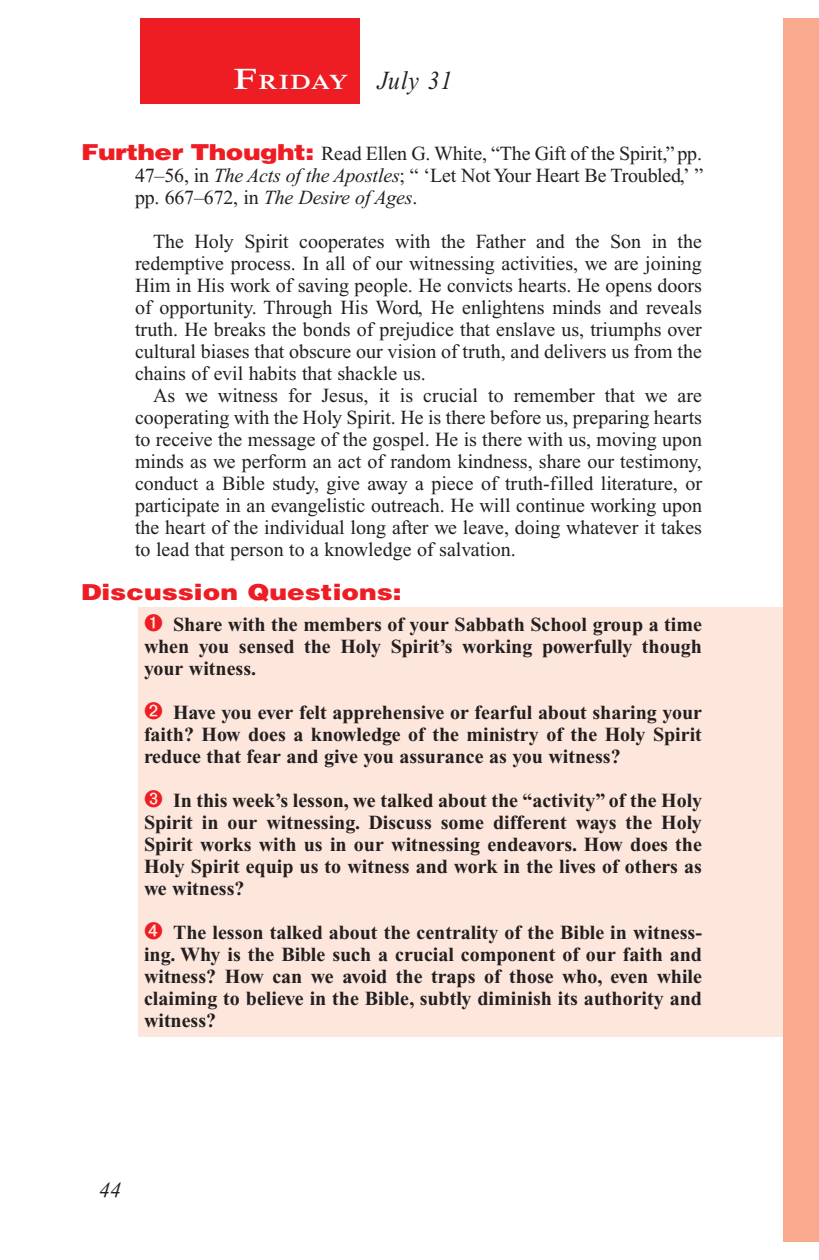
<style>
.page{position:relative;width:819px;height:1260px;background:#fff}
.page>*{position:absolute;margin:0;border:0;box-sizing:border-box;transform-origin:0 0}
.Lesson_Dates{font:italic 26px "Times New Roman PS Std";letter-spacing:.045em;color:#231f20;scale:.9 1}
.Question{font:900 22px "Helvetica LT Std";color:#ee1d23;scale:1.2 1}
.t1{font:italic 22px "Times New Roman PS Std";color:#231f20}
.Daily_Header{font:600 21px "Times NRMT Std";letter-spacing:.035em;color:#fff;scale:1.1 1}
.Numbered_Bullet_List{font:700 20px/22px "Times New Roman PS Std";color:#231f20;text-align:justify}
.Body{font:20px/22px "Times New Roman PS Std";color:#231f20;text-align:justify}
.Body_SB{font:20px/22px "Times New Roman PS Std";color:#231f20;text-align:justify}
.Question_NO_SB{font:20px/22px "Times New Roman PS Std";letter-spacing:-.01em;color:#231f20;text-align:justify}
.s1{font-size:30px}
.s2{font-family:"Helvetica LT Std";font-weight:900;font-size:22px;color:#ee1d23}
.s3{font-style:italic}
</style>
<div class="page">
<div style="left:783px;top:18px;width:36px;height:1224px;background:#f8a98e"></div>
<div style="left:140px;top:18px;width:220px;height:86px;background:#ee1d23"></div>
<div style="left:139px;top:607px;width:644px;height:429px;background:#fde7dc"></div>
<p class="Daily_Header" style="left:234px;top:70px;width:106px"><span class="s1">F</span>riday</p>
<p class="Lesson_Dates" style="left:378px;top:66px;width:85px">July 31</p>
<p class="Question_NO_SB" style="left:135px;top:142px;width:570px;text-indent:-54px"><span class="s2">Further Thought:</span> Read Ellen G. White, “The Gift of the Spirit,” pp.<br>47–56, in <span class="s3">The Acts of the Apostles</span>; “ ‘Let Not Your Heart Be Troubled,’ ” pp. 667–672, in <span class="s3">The Desire of Ages</span>.</p>
<p class="Body_SB" style="left:135px;top:230px;width:569px;text-indent:18px">The Holy Spirit cooperates with the Father and the Son in the redemptive process. In all of our witnessing activities, we are joining Him in His work of saving people. He convicts hearts. He opens doors of opportunity. Through His Word, He enlightens minds and reveals truth. He breaks the bonds of prejudice that enslave us, triumphs over cultural biases that obscure our vision of truth, and delivers us from the chains of evil habits that shackle us.</p>
<p class="Body" style="left:135px;top:384px;width:569px;text-indent:18px">As we witness for Jesus, it is crucial to remember that we are cooperating with the Holy Spirit. He is there before us, preparing hearts to receive the message of the gospel. He is there with us, moving upon minds as we perform an act of random kindness, share our testimony, conduct a Bible study, give away a piece of truth-filled literature, or participate in an evangelistic outreach. He will continue working upon the heart of the individual long after we leave, doing whatever it takes to lead that person to a knowledge of salvation.</p>
<p class="Question" style="left:81px;top:578px;width:269px">Discussion Questions:</p>
<p class="Numbered_Bullet_List" style="left:144px;top:613px;width:559px;text-indent:29px">Share with the members of your Sabbath School group a time when you sensed the Holy Spirit’s working powerfully though your witness.</p>
<p class="Numbered_Bullet_List" style="left:144px;top:701px;width:560px;text-indent:29px">Have you ever felt apprehensive or fearful about sharing your faith? How does a knowledge of the ministry of the Holy Spirit reduce that fear and give you assurance as you witness?</p>
<p class="Numbered_Bullet_List" style="left:144px;top:789px;width:560px;text-indent:29px">In this week’s lesson, we talked about the “activity” of the Holy Spirit in our witnessing. Discuss some different ways the Holy Spirit works with us in our witnessing endeavors. How does the Holy Spirit equip us to witness and work in the lives of others as we witness?</p>
<p class="Numbered_Bullet_List" style="left:144px;top:921px;width:560px;text-indent:29px">The lesson talked about the centrality of the Bible in witness&shy;ing. Why is the Bible such a crucial component of our faith and witness? How can we avoid the traps of those who, even while claiming to believe in the Bible, subtly diminish its authority and witness?</p>
<p class="t1" style="left:99px;top:1178px;width:23px">44</p>
</div>
